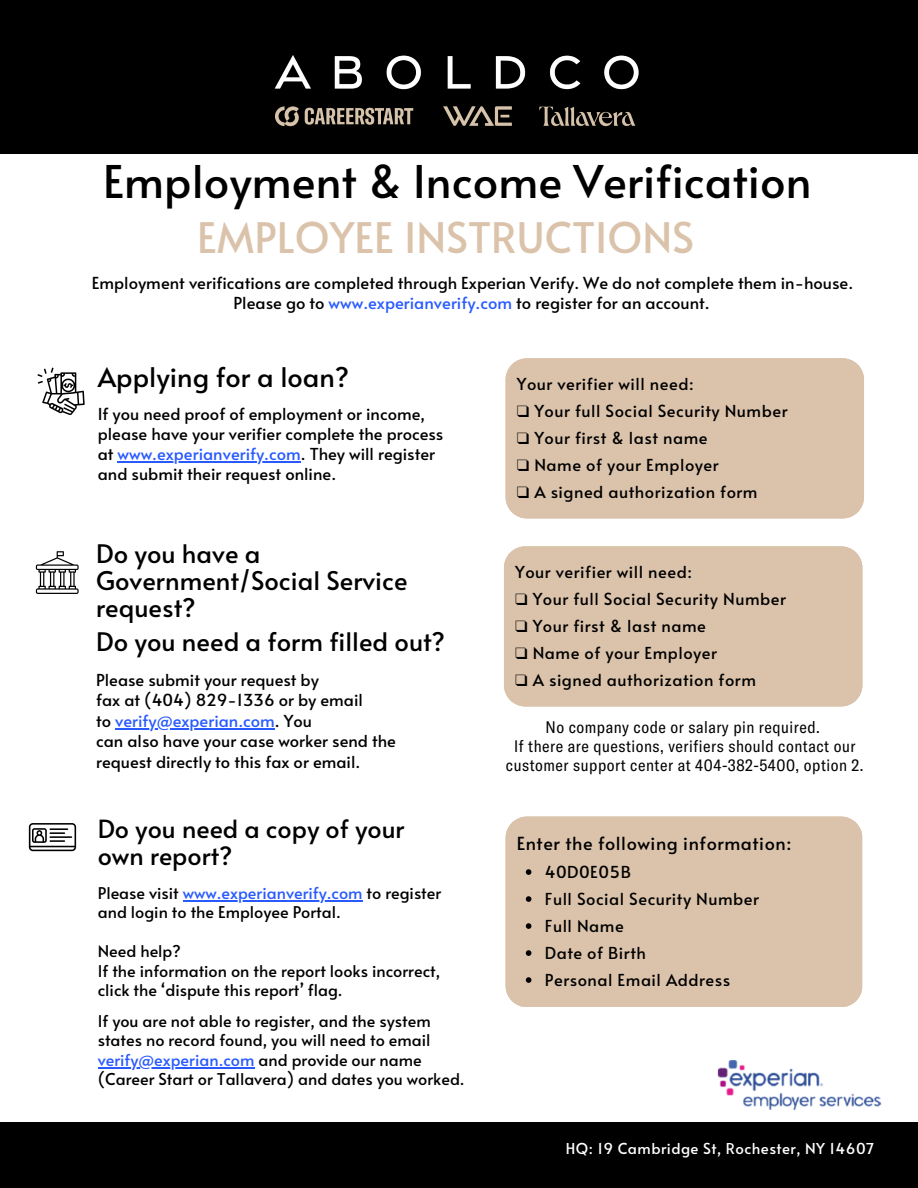
<style>
.page{position:relative;width:918px;height:1188px;background:#000}
.page>*{position:absolute;margin:0;border:0;box-sizing:border-box;transform-origin:0 0}
.t1{font:45px "Alata";color:#000}
.t2{font:42px "Alata";color:#dbc3ab}
.t3{font:27px "Alata";color:#000}
.t4{font:25.5px/26.8px "Alata";color:#000}
.t5{font:25.05px/26.8px "Alata";color:#000}
.t6{font:18px "Alata";letter-spacing:.03em;color:#000}
.t7{font:16.5px/20.2px "Alata";color:#000}
.t8{font:16.5px "Alata";letter-spacing:.03em;color:#000}
.t9{font:condensed 16.5px/19.2px "GT America";letter-spacing:.03em;color:#000;text-align:center}
.t10{font:16.2px/30.5px "Alata";color:#000}
.t11{font:16.2px "Alata";color:#285aff}
.t12{font:15px "Alata";letter-spacing:.03em;color:#fff}
.s1{color:#285aff}
.s2{color:#000}
.s3{font-family:"Free Serif"}
</style>
<div class="page">
<div style="left:0;top:154px;width:918px;height:968px;background:#fff"></div>
<img style="left:274px;top:55px;width:365px;height:72px">
<svg style="left:37px;top:368px;width:48px;height:47px"></svg>
<svg style="left:36px;top:551px;width:43px;height:43px"></svg>
<svg style="left:29px;top:823px;width:47px;height:28px"></svg>
<div style="left:506px;top:817px;width:356px;height:190px;background:#dbc3ab"></div>
<svg style="left:526px;top:869px;width:5px;height:6px"></svg>
<svg style="left:526px;top:896px;width:5px;height:6px"></svg>
<svg style="left:526px;top:923px;width:5px;height:6px"></svg>
<svg style="left:526px;top:950px;width:5px;height:6px"></svg>
<svg style="left:526px;top:977px;width:5px;height:6px"></svg>
<div style="left:506px;top:358px;width:358px;height:160px;background:#dbc3ab"></div>
<div style="left:504px;top:546px;width:358px;height:160px;background:#dbc3ab"></div>
<hr style="left:118px;top:461px;width:183px;height:1px;background:#285aff">
<hr style="left:115px;top:728px;width:160px;height:1px;background:#285aff">
<hr style="left:183px;top:900px;width:180px;height:1px;background:#285aff">
<hr style="left:98px;top:1067px;width:157px;height:2px;background:#285aff">
<img style="left:717px;top:1060px;width:165px;height:50px">
<h4 class="t1" style="left:103px;top:149px;width:710px">Employment &amp; Income Verification</h4>
<p class="t2" style="left:197px;top:207px;width:498px">EMPLOYEE INSTRUCTIONS</p>
<p class="t7" style="left:92px;top:272px;width:763px;text-align:center">Employment verifications are completed through Experian Verify. We do not complete them in-house.<br>Please go to <span class="s1">www.experianverify.com</span> to register for an account.</p>
<h3 class="t3" style="left:98px;top:357px;width:253px">Applying for a loan?</h3>
<h3 class="t7" style="left:98px;top:403px;width:347px">If you need proof of employment or income, please have your verifier complete the process at <span class="s1">www.experianverify.com</span>. They will register</h3>
<h4 class="t7" style="left:98px;top:463px;width:240px">and submit their request online.</h4>
<h3 class="t4" style="left:96px;top:539px;width:313px">Do you have a<br>Government/Social Service request?</h3>
<p class="t4" style="left:96px;top:627px;width:351px">Do you need a form filled out?</p>
<p class="t7" style="left:96px;top:668px;width:268px">Please submit your request by<br>fax at (404) 829-1336 or by email to <span class="s1">verify@experian.com</span>. You</p>
<p class="t7" style="left:96px;top:730px;width:301px">can also have your case worker send the request directly to this fax or email.</p>
<p class="t5" style="left:98px;top:815px;width:308px">Do you need a copy of your own report?</p>
<h4 class="t11" style="left:98px;top:881px;width:345px"><span class="s2">Please visit</span> www.experianverify.com <span class="s2">to register</span></h4>
<p class="t10" style="left:98px;top:896px;width:245px">and login to the Employee Portal.</p>
<p class="t10" style="left:98px;top:935px;width:85px">Need help?</p>
<p class="t10" style="left:98px;top:955px;width:344px">If the information on the report looks incorrect,</p>
<p class="t10" style="left:98px;top:974px;width:334px">click the ‘dispute this report’ flag.<br>If you are not able to register, and the system</p>
<p class="t10" style="left:98px;top:1024px;width:334px">states no record found, you will need to email</p>
<p class="t10" style="left:98px;top:1049px;width:368px;line-height:19.5px"><span class="s1">verify@experian.com</span> and provide our name (Career Start or Tallavera) and dates you worked.</p>
<h4 class="t8" style="left:517px;top:372px;width:178px">Your verifier will need:</h4>
<h4 class="t8" style="left:517px;top:399px;width:272px"><span class="s3">❑</span> Your full Social Security Number</h4>
<h4 class="t8" style="left:517px;top:426px;width:192px"><span class="s3">❑</span> Your first &amp; last name</h4>
<h4 class="t8" style="left:517px;top:453px;width:203px"><span class="s3">❑</span> Name of your Employer</h4>
<h4 class="t8" style="left:517px;top:480px;width:242px"><span class="s3">❑</span> A signed authorization form</h4>
<p class="t8" style="left:515px;top:560px;width:178px">Your verifier will need:</p>
<p class="t8" style="left:515px;top:587px;width:272px"><span class="s3">❑</span> Your full Social Security Number</p>
<p class="t8" style="left:515px;top:614px;width:192px"><span class="s3">❑</span> Your first &amp; last name</p>
<p class="t8" style="left:515px;top:641px;width:203px"><span class="s3">❑</span> Name of your Employer</p>
<p class="t8" style="left:515px;top:668px;width:242px"><span class="s3">❑</span> A signed authorization form</p>
<p class="t9" style="left:506px;top:717px;width:359px">No company code or salary pin required.<br>If there are questions, verifiers should contact our customer support center at 404-382-5400, option 2.</p>
<h2 class="t6" style="left:517px;top:830px;width:276px">Enter the following information:</h2>
<h1 class="t8" style="left:545px;top:860px;width:88px">40D0E05B</h1>
<h4 class="t8" style="left:545px;top:887px;width:216px">Full Social Security Number</h4>
<p class="t8" style="left:545px;top:914px;width:80px">Full Name</p>
<h3 class="t8" style="left:545px;top:941px;width:103px">Date of Birth</h3>
<h4 class="t8" style="left:545px;top:968px;width:187px">Personal Email Address</h4>
<h4 class="t12" style="left:566px;top:1138px;width:310px">HQ: 19 Cambridge St, Rochester, NY 14607</h4>
</div>
